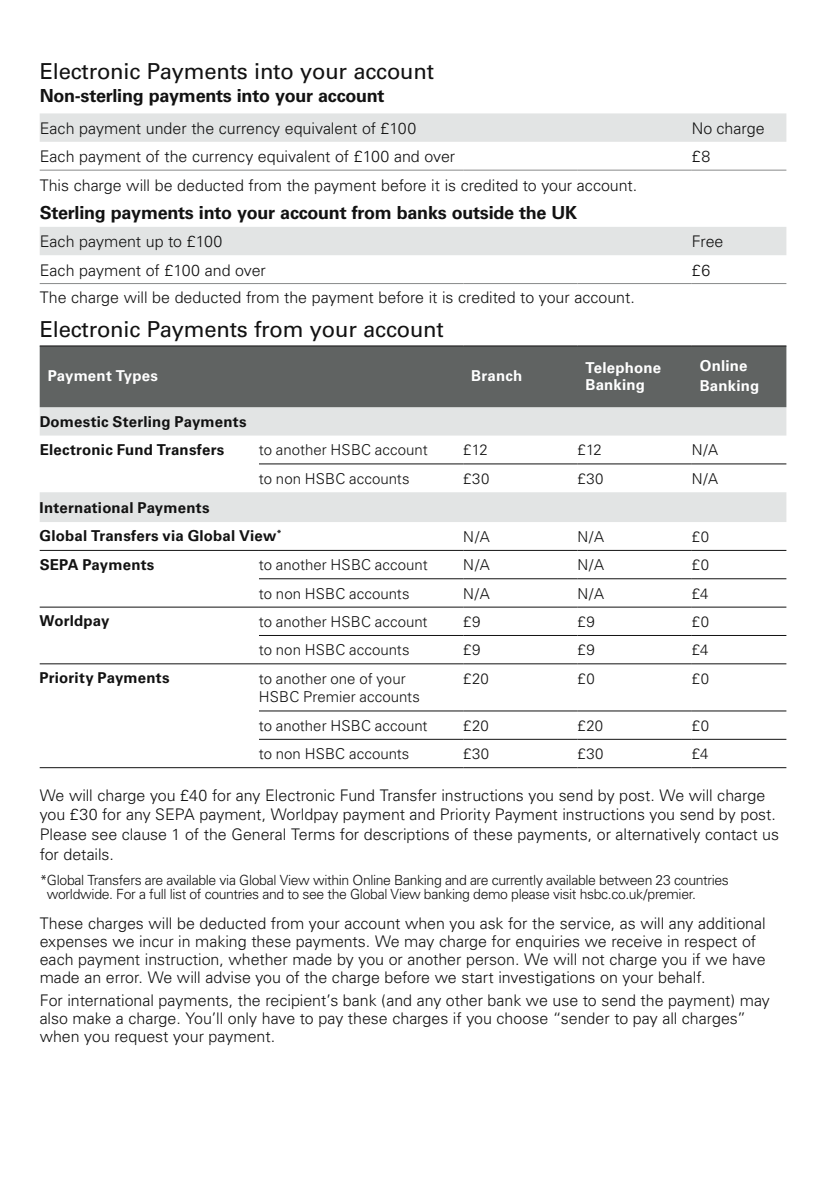
<style>
.page{position:relative;width:828px;height:1191px;background:#fff}
.page>*{position:absolute;margin:0;border:0;box-sizing:border-box;transform-origin:0 0}
.t1{font:22px "Univers";letter-spacing:-.01em;color:#121212}
.t2{font:700 18px "Univers";letter-spacing:-.015em;color:#121212}
.t3{font:300 16px/18px "Univers";color:#121212}
.t4{font:300 15px/18px "Univers";color:#121212}
.t5{font:700 15px/27.8px "Univers";letter-spacing:.01em;color:#121212}
.t6{font:700 15px/17px "Univers";letter-spacing:.015em;color:#fff}
.t7{font:300 14px/14px "Univers";letter-spacing:-.025em;color:#121212}
</style>
<div class="page">
<svg style="left:40px;top:113px;width:746px;height:409px"></svg>
<div style="left:40px;top:346px;width:746px;height:61px;background:#606362"></div>
<hr style="left:259px;top:463px;width:204px;height:1px;background:#121212">
<hr style="left:463px;top:463px;width:114px;height:1px;background:#121212">
<hr style="left:577px;top:463px;width:115px;height:1px;background:#121212">
<hr style="left:692px;top:463px;width:94px;height:1px;background:#121212">
<hr style="left:259px;top:578px;width:204px;height:1px;background:#121212">
<hr style="left:463px;top:578px;width:114px;height:1px;background:#121212">
<hr style="left:577px;top:578px;width:115px;height:1px;background:#121212">
<hr style="left:692px;top:578px;width:94px;height:1px;background:#121212">
<hr style="left:259px;top:635px;width:204px;height:1px;background:#121212">
<hr style="left:463px;top:635px;width:114px;height:1px;background:#121212">
<hr style="left:577px;top:635px;width:115px;height:1px;background:#121212">
<hr style="left:692px;top:635px;width:94px;height:1px;background:#121212">
<hr style="left:40px;top:767px;width:219px;height:1px;background:#121212">
<hr style="left:259px;top:710px;width:204px;height:1px;background:#121212">
<hr style="left:463px;top:710px;width:114px;height:1px;background:#121212">
<hr style="left:577px;top:710px;width:115px;height:1px;background:#121212">
<hr style="left:692px;top:710px;width:94px;height:1px;background:#121212">
<hr style="left:259px;top:739px;width:204px;height:1px;background:#121212">
<hr style="left:463px;top:739px;width:114px;height:1px;background:#121212">
<hr style="left:577px;top:739px;width:115px;height:1px;background:#121212">
<hr style="left:692px;top:739px;width:94px;height:1px;background:#121212">
<hr style="left:259px;top:767px;width:204px;height:1px;background:#121212">
<hr style="left:463px;top:767px;width:114px;height:1px;background:#121212">
<hr style="left:577px;top:767px;width:115px;height:1px;background:#121212">
<hr style="left:692px;top:767px;width:94px;height:1px;background:#121212">
<hr style="left:40px;top:345px;width:219px;height:1px;background:#121212">
<hr style="left:259px;top:345px;width:204px;height:1px;background:#121212">
<hr style="left:463px;top:345px;width:114px;height:1px;background:#121212">
<hr style="left:577px;top:345px;width:115px;height:1px;background:#121212">
<hr style="left:692px;top:345px;width:94px;height:1px;background:#121212">
<hr style="left:40px;top:170px;width:219px;height:1px;background:#888a8a">
<hr style="left:259px;top:170px;width:204px;height:1px;background:#888a8a">
<hr style="left:463px;top:170px;width:114px;height:1px;background:#888a8a">
<hr style="left:577px;top:170px;width:115px;height:1px;background:#888a8a">
<hr style="left:692px;top:170px;width:94px;height:1px;background:#888a8a">
<hr style="left:40px;top:283px;width:219px;height:1px;background:#888a8a">
<hr style="left:259px;top:283px;width:204px;height:1px;background:#888a8a">
<hr style="left:463px;top:283px;width:114px;height:1px;background:#888a8a">
<hr style="left:577px;top:283px;width:115px;height:1px;background:#888a8a">
<hr style="left:692px;top:283px;width:94px;height:1px;background:#888a8a">
<hr style="left:40px;top:550px;width:219px;height:1px;background:#121212">
<hr style="left:259px;top:550px;width:204px;height:1px;background:#121212">
<hr style="left:463px;top:550px;width:114px;height:1px;background:#121212">
<hr style="left:577px;top:550px;width:115px;height:1px;background:#121212">
<hr style="left:692px;top:550px;width:94px;height:1px;background:#121212">
<hr style="left:40px;top:607px;width:219px;height:1px;background:#121212">
<hr style="left:259px;top:607px;width:204px;height:1px;background:#121212">
<hr style="left:463px;top:607px;width:114px;height:1px;background:#121212">
<hr style="left:577px;top:607px;width:115px;height:1px;background:#121212">
<hr style="left:692px;top:607px;width:94px;height:1px;background:#121212">
<hr style="left:40px;top:663px;width:219px;height:1px;background:#121212">
<hr style="left:259px;top:663px;width:204px;height:1px;background:#121212">
<hr style="left:463px;top:663px;width:114px;height:1px;background:#121212">
<hr style="left:577px;top:663px;width:115px;height:1px;background:#121212">
<hr style="left:692px;top:663px;width:94px;height:1px;background:#121212">
<h1 class="t1" style="left:40px;top:58px;width:396px">Electronic Payments into your account</h1>
<p class="t2" style="left:40px;top:85px;width:346px">Non-sterling payments into your account</p>
<p class="t3" style="left:40px;top:119px;width:378px">Each payment under the currency equivalent of £100</p>
<p class="t3" style="left:692px;top:119px;width:74px">No charge</p>
<p class="t3" style="left:40px;top:148px;width:417px">Each payment of the currency equivalent of £100 and over</p>
<p class="t3" style="left:692px;top:148px;width:20px">£8</p>
<p class="t3" style="left:40px;top:176px;width:599px">This charge will be deducted from the payment before it is credited to your account.</p>
<p class="t2" style="left:40px;top:202px;width:539px">Sterling payments into your account from banks outside the UK</p>
<p class="t3" style="left:40px;top:233px;width:184px">Each payment up to £100</p>
<p class="t3" style="left:692px;top:233px;width:33px">Free</p>
<p class="t3" style="left:40px;top:261px;width:228px">Each payment of £100 and over</p>
<p class="t3" style="left:692px;top:261px;width:20px">£6</p>
<p class="t3" style="left:40px;top:288px;width:596px">The charge will be deducted from the payment before it is credited to your account.</p>
<h1 class="t1" style="left:40px;top:316px;width:406px">Electronic Payments from your account</h1>
<p class="t6" style="left:48px;top:368px;width:112px">Payment Types</p>
<p class="t6" style="left:471px;top:368px;width:53px">Branch</p>
<p class="t6" style="left:585px;top:359px;width:77px">Telephone<br>Banking</p>
<p class="t6" style="left:700px;top:356px;width:61px;line-height:19.8px">Online<br>Banking</p>
<p class="t5" style="left:40px;top:408px;width:208px">Domestic Sterling Payments<br>Electronic Fund Transfers</p>
<p class="t4" style="left:259px;top:441px;width:170px">to another HSBC account</p>
<p class="t4" style="left:463px;top:441px;width:26px">£12</p>
<p class="t4" style="left:577px;top:441px;width:26px">£12</p>
<p class="t4" style="left:692px;top:441px;width:28px">N/A</p>
<p class="t4" style="left:259px;top:469px;width:152px">to non HSBC accounts</p>
<p class="t4" style="left:463px;top:469px;width:28px">£30</p>
<p class="t4" style="left:577px;top:469px;width:28px">£30</p>
<p class="t4" style="left:692px;top:469px;width:28px">N/A</p>
<p class="t5" style="left:40px;top:493px;width:243px;line-height:28.4px">International Payments<br>Global Transfers via Global View<sup>*</sup></p>
<p class="t4" style="left:463px;top:527px;width:28px">N/A</p>
<p class="t4" style="left:577px;top:527px;width:28px">N/A</p>
<p class="t4" style="left:692px;top:527px;width:19px">£0</p>
<p class="t5" style="left:40px;top:550px;width:116px">SEPA Payments</p>
<p class="t4" style="left:259px;top:556px;width:170px">to another HSBC account</p>
<p class="t4" style="left:463px;top:556px;width:28px">N/A</p>
<p class="t4" style="left:577px;top:556px;width:28px">N/A</p>
<p class="t4" style="left:692px;top:556px;width:19px">£0</p>
<p class="t4" style="left:259px;top:584px;width:152px">to non HSBC accounts</p>
<p class="t4" style="left:463px;top:584px;width:28px">N/A</p>
<p class="t4" style="left:577px;top:584px;width:28px">N/A</p>
<p class="t4" style="left:692px;top:584px;width:18px">£4</p>
<p class="t5" style="left:40px;top:607px;width:71px">Worldpay</p>
<p class="t4" style="left:259px;top:612px;width:170px">to another HSBC account</p>
<p class="t4" style="left:463px;top:612px;width:19px">£9</p>
<p class="t4" style="left:577px;top:612px;width:19px">£9</p>
<p class="t4" style="left:692px;top:612px;width:19px">£0</p>
<p class="t4" style="left:259px;top:641px;width:152px">to non HSBC accounts</p>
<p class="t4" style="left:463px;top:641px;width:19px">£9</p>
<p class="t4" style="left:577px;top:641px;width:19px">£9</p>
<p class="t4" style="left:692px;top:641px;width:18px">£4</p>
<p class="t5" style="left:40px;top:664px;width:131px">Priority Payments</p>
<p class="t4" style="left:259px;top:669px;width:162px">to another one of your<br>HSBC Premier accounts</p>
<p class="t4" style="left:463px;top:669px;width:27px">£20</p>
<p class="t4" style="left:577px;top:669px;width:19px">£0</p>
<p class="t4" style="left:692px;top:669px;width:19px">£0</p>
<p class="t4" style="left:259px;top:716px;width:170px">to another HSBC account</p>
<p class="t4" style="left:463px;top:716px;width:27px">£20</p>
<p class="t4" style="left:577px;top:716px;width:27px">£20</p>
<p class="t4" style="left:691px;top:716px;width:19px">£0</p>
<p class="t4" style="left:259px;top:745px;width:152px">to non HSBC accounts</p>
<p class="t4" style="left:463px;top:745px;width:28px">£30</p>
<p class="t4" style="left:577px;top:745px;width:28px">£30</p>
<p class="t4" style="left:691px;top:745px;width:18px">£4</p>
<p class="t3" style="left:40px;top:785px;width:741px;line-height:19.8px">We will charge you £40 for any Electronic Fund Transfer instructions you send by post. We will charge you £30 for any SEPA payment, Worldpay payment and Priority Payment instructions you send by post.<br>Please see clause 1 of the General Terms for descriptions of these payments, or alternatively contact us for details.</p>
<p class="t7" style="left:47px;top:873px;width:683px;text-indent:-7px">*Global Transfers are available via Global View within Online Banking and are currently available between 23 countries worldwide. For a full list of countries and to see the Global View banking demo please visit hsbc.co.uk/premier.</p>
<p class="t3" style="left:40px;top:914px;width:727px">These charges will be deducted from your account when you ask for the service, as will any additional expenses we incur in making these payments. We may charge for enquiries we receive in respect of each payment instruction, whether made by you or another person. We will not charge you if we have made an error. We will advise you of the charge before we start investigations on your behalf.</p>
<p class="t3" style="left:40px;top:991px;width:732px">For international payments, the recipient’s bank (and any other bank we use to send the payment) may also make a charge. You’ll only have to pay these charges if you choose “sender to pay all charges” when you request your payment.</p>
</div>
